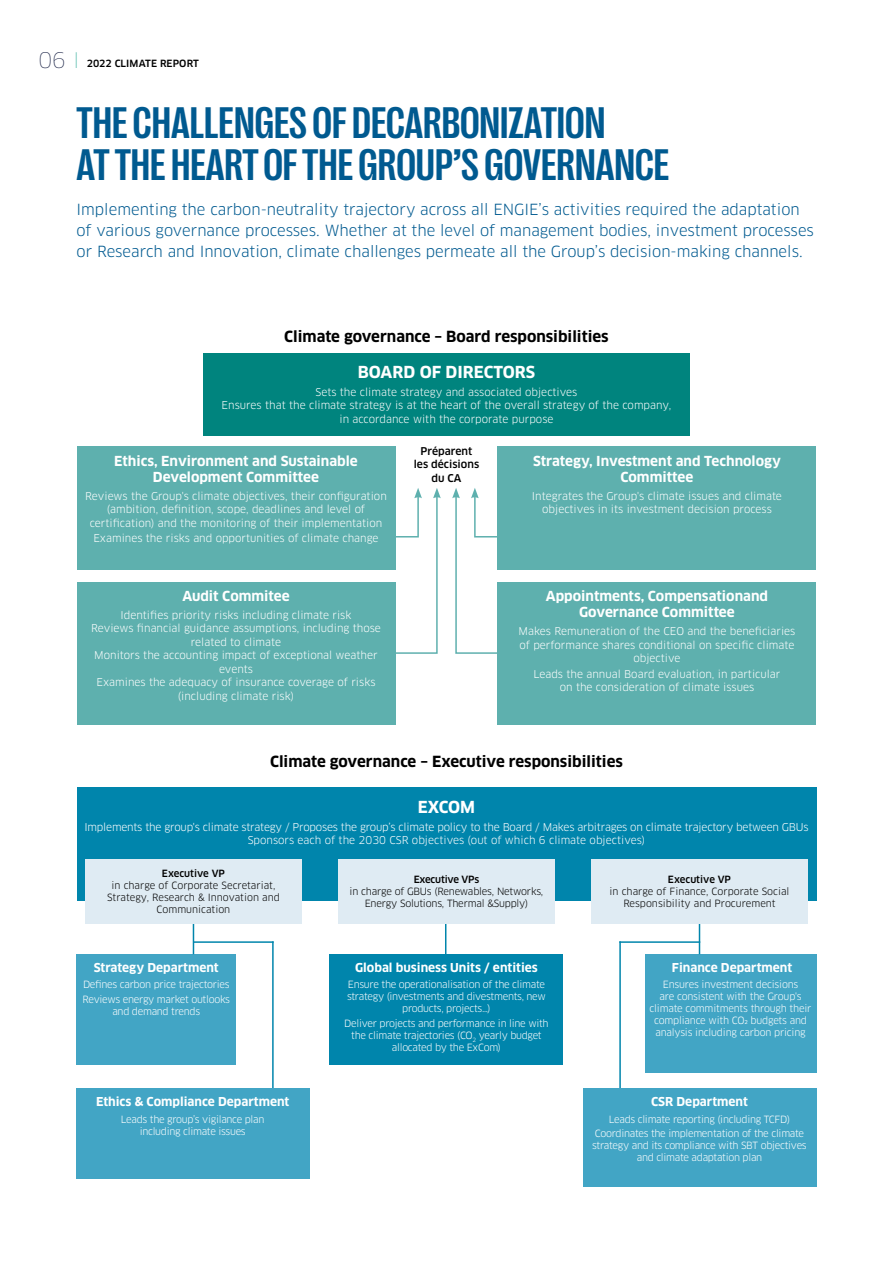
<style>
.page{position:relative;width:893px;height:1263px;background:#fff}
.page>*{position:absolute;margin:0;border:0;box-sizing:border-box;transform-origin:0 0}
.t1{font:700 condensed 45px/42px "Right Grotesk";color:#005a90}
.t2{font:700 16.2px "Clan OT";color:#fff}
.t3{font:15px/21px "Clan OT";color:#005a90}
.t4{font:700 15px "Clan OT";color:#000}
.t5{font:700 13.5px/16.2px "Clan OT";color:#fff;text-align:center}
.t6{font:700 12px "Clan OT";color:#fff}
.t7{font:10.5px/13.5px "Clan OT";color:#fff;text-align:center}
.t8{font:10.5px/13.5px "Clan OT";letter-spacing:-.02em;color:#fff;text-align:center}
.t9{font:500 10.5px/13.5px "Clan OT";color:#000;text-align:center}
.t10{font:9.75px/12px "Clan OT";letter-spacing:-.03em;color:#fff;text-align:center}
.t11{font:9.75px/12px "Clan OT";color:#000;text-align:center}
.t12{font:9.75px/12px "Clan OT";letter-spacing:-.02em;color:#000;text-align:center}
.t13{font:500 9.75px "Clan OT";color:#000}
.t14{font:500 9.75px "Clan OT";letter-spacing:-.02em;color:#000}
.s1{font-weight:100;font-size:21px;color:#1e2749}
.s2{font-weight:100;font-size:21px;color:#54baaa}
</style>
<div class="page">
<div style="left:77px;top:446px;width:318px;height:124px;background:#5eb0ae"></div>
<div style="left:77px;top:582px;width:318px;height:142px;background:#5eb0ae"></div>
<div style="left:497px;top:446px;width:319px;height:124px;background:#5eb0ae"></div>
<div style="left:330px;top:954px;width:233px;height:111px;background:#0085ac"></div>
<div style="left:645px;top:954px;width:171px;height:118px;background:#42a5c5"></div>
<div style="left:77px;top:954px;width:159px;height:111px;background:#42a5c5"></div>
<div style="left:497px;top:582px;width:319px;height:142px;background:#5eb0ae"></div>
<div style="left:203px;top:353px;width:487px;height:82px;background:#00847e"></div>
<div style="left:77px;top:788px;width:739px;height:113px;background:#0085ac"></div>
<svg style="left:395px;top:488px;width:46px;height:166px"></svg>
<svg style="left:452px;top:488px;width:45px;height:166px"></svg>
<hr style="left:445px;top:917px;width:1px;height:37px;background:#0085ac">
<hr style="left:193px;top:917px;width:1px;height:37px;background:#0085ac">
<hr style="left:699px;top:917px;width:1px;height:37px;background:#0085ac">
<hr style="left:272px;top:941px;width:2px;height:156px;background:#0085ac">
<hr style="left:619px;top:941px;width:2px;height:156px;background:#0085ac">
<hr style="left:193px;top:941px;width:81px;height:2px;background:#0085ac">
<hr style="left:619px;top:941px;width:81px;height:2px;background:#0085ac">
<div style="left:583px;top:1088px;width:233px;height:99px;background:#42a5c5"></div>
<div style="left:85px;top:859px;width:217px;height:65px;background:#dfebf3"></div>
<div style="left:338px;top:859px;width:217px;height:65px;background:#dfebf3"></div>
<div style="left:591px;top:859px;width:217px;height:65px;background:#dfebf3"></div>
<div style="left:76px;top:1088px;width:234px;height:91px;background:#42a5c5"></div>
<p class="t13" style="left:38px;top:58px;width:162px"><span class="s1">06</span> <span class="s2">I</span> 2022 CLIMATE REPORT</p>
<h1 class="t1" style="left:77px;top:101px;width:594px">THE CHALLENGES OF DECARBONIZATION<br>AT THE HEART OF THE GROUP’S GOVERNANCE</h1>
<p class="t3" style="left:77px;top:198px;width:739px">Implementing the carbon-neutrality trajectory across all ENGIE’s activities required the adaptation of various governance processes. Whether at the level of management bodies, investment processes or Research and Innovation, climate challenges permeate all the Group’s decision-making channels.</p>
<h3 class="t4" style="left:284px;top:328px;width:326px">Climate governance – Board responsibilities</h3>
<h2 class="t2" style="left:358px;top:363px;width:179px">BOARD OF DIRECTORS</h2>
<p class="t7" style="left:222px;top:385px;width:451px">Sets the climate strategy and associated objectives<br>Ensures that the climate strategy is at the heart of the overall strategy of the company, in accordance with the corporate purpose</p>
<p class="t5" style="left:114px;top:453px;width:245px">Ethics, Environment and Sustainable<br>Development Committee</p>
<p class="t7" style="left:85px;top:489px;width:303px">Reviews the Group's climate objectives, their configuration (ambition, definition, scope, deadlines and level of certification) and the monitoring of their implementation</p>
<p class="t7" style="left:93px;top:532px;width:287px">Examines the risks and opportunities of climate change</p>
<p class="t5" style="left:182px;top:588px;width:109px">Audit Commitee</p>
<p class="t7" style="left:91px;top:608px;width:291px">Identifies priority risks including climate risk<br>Reviews financial guidance assumptions, including those related to climate<br>Monitors the accounting impact of exceptional weather events<br>Examines the adequacy of insurance coverage of risks (including climate risk)</p>
<p class="t9" style="left:414px;top:444px;width:67px">Préparent les décisions du CA</p>
<p class="t5" style="left:533px;top:453px;width:249px">Strategy, Investment and Technology<br>Committee</p>
<p class="t7" style="left:532px;top:489px;width:252px">Integrates the Group's climate issues and climate objectives in its investment decision process</p>
<p class="t5" style="left:546px;top:588px;width:224px">Appointments, Compensationand<br>Governance Committee</p>
<p class="t7" style="left:518px;top:624px;width:278px">Makes Remuneration of the CEO and the beneficiaries of performance shares conditional on specific climate objective</p>
<p class="t7" style="left:533px;top:667px;width:249px">Leads the annual Board evaluation, in particular on the consideration of climate issues</p>
<h3 class="t4" style="left:270px;top:753px;width:354px">Climate governance – Executive responsibilities</h3>
<h2 class="t2" style="left:418px;top:798px;width:59px">EXCOM</h2>
<p class="t8" style="left:84px;top:820px;width:725px">Implements the group's climate strategy / Proposes the group’s climate policy to the Board / Makes arbitrages on climate trajectory between GBUs<br>Sponsors each of the 2030 CSR objectives (out of which 6 climate objectives)</p>
<p class="t13" style="left:162px;top:868px;width:65px">Executive VP</p>
<p class="t11" style="left:107px;top:879px;width:174px">in charge of Corporate Secretariat,<br>Strategy, Research &amp; Innovation and<br>Communication</p>
<p class="t6" style="left:94px;top:961px;width:127px">Strategy Department</p>
<p class="t10" style="left:82px;top:978px;width:149px;line-height:14.1px;text-align:left">Defines carbon price trajectories<br>Reviews energy market outlooks</p>
<p class="t10" style="left:112px;top:1005px;width:89px">and demand trends</p>
<p class="t6" style="left:96px;top:1095px;width:195px">Ethics &amp; Compliance Department</p>
<p class="t10" style="left:121px;top:1113px;width:145px">Leads the group’s vigilance plan including climate issues</p>
<p class="t14" style="left:414px;top:874px;width:67px">Executive VPs</p>
<p class="t12" style="left:350px;top:885px;width:195px">in charge of GBUs (Renewables, Networks,<br>Energy Solutions, Thermal &amp;Supply)</p>
<p class="t6" style="left:355px;top:961px;width:184px">Global business Units / entities</p>
<p class="t10" style="left:347px;top:979px;width:200px">Ensure the operationalisation of the climate strategy (investments and divestments, new products, projects…)</p>
<p class="t10" style="left:344px;top:1017px;width:206px">Deliver projects and performance in line with the climate trajectories (CO<sub>2</sub> yearly budget allocated by the ExCom)</p>
<p class="t13" style="left:668px;top:874px;width:65px">Executive VP</p>
<p class="t11" style="left:610px;top:885px;width:181px">in charge of Finance, Corporate Social<br>Responsibility and Procurement</p>
<p class="t6" style="left:672px;top:961px;width:122px">Finance Department</p>
<p class="t10" style="left:650px;top:979px;width:163px">Ensures investment decisions<br>are consistent with the Group's climate commitments through their compliance with CO2 budgets and analysis including carbon pricing</p>
<p class="t6" style="left:651px;top:1095px;width:98px">CSR Department</p>
<p class="t10" style="left:595px;top:1112px;width:211px;line-height:14.1px">Leads climate reporting (including TCFD)<br>Coordinates the implementation of the climate</p>
<p class="t10" style="left:592px;top:1139px;width:216px">strategy and its compliance with SBT objectives and climate adaptation plan</p>
</div>
